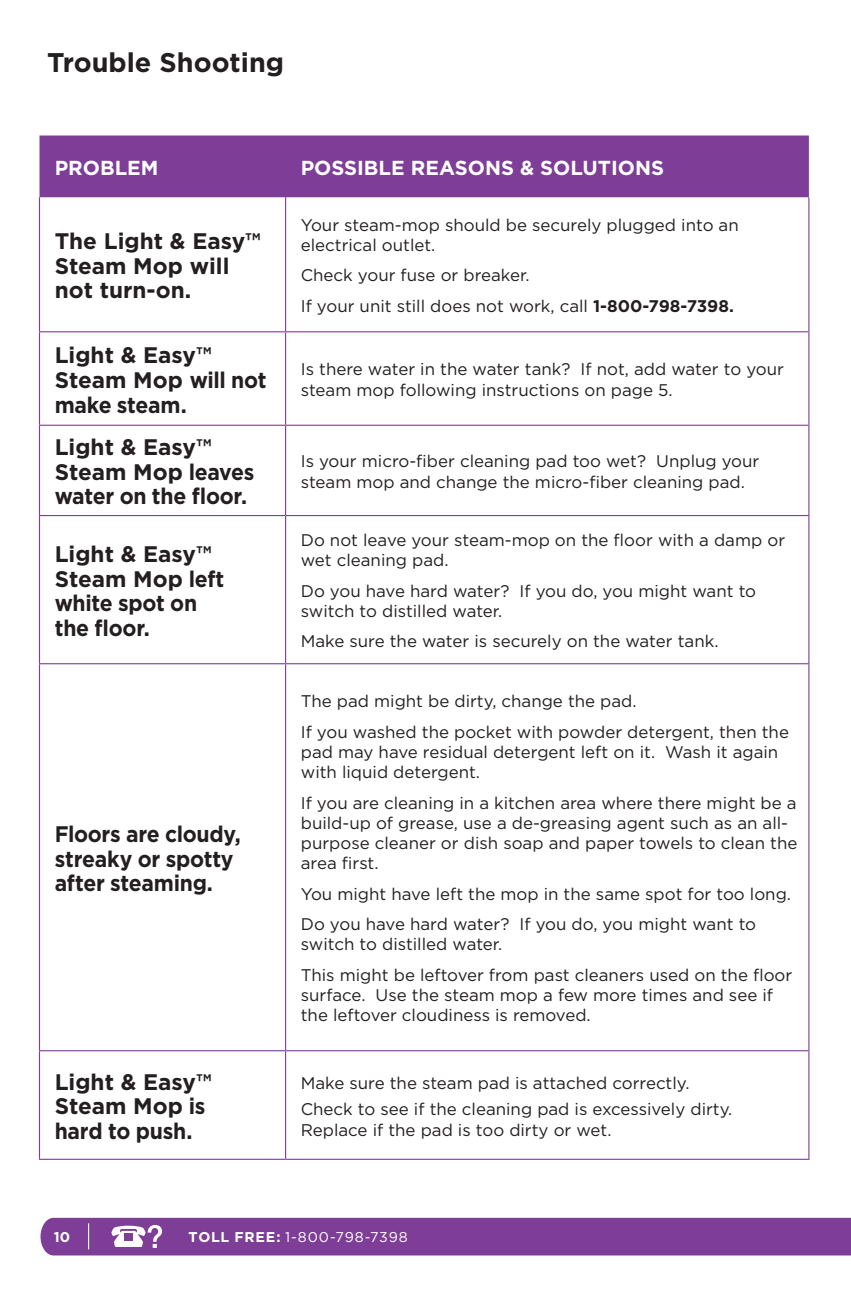
<style>
.page{position:relative;width:851px;height:1296px;background:#fff}
.page>*{position:absolute;margin:0;border:0;box-sizing:border-box;transform-origin:0 0}
.t1{font:700 27px "Gotham";color:#231f20}
.t2{font:700 22.5px/24.8px "Gotham";letter-spacing:-.01em;color:#231f20}
.t3{font:700 22.5px/24.8px "Gotham";letter-spacing:-.01em;color:#231f20;scale:.94 1}
.t4{font:700 20.25px "Gotham";color:#fff}
.t5{font:16.88px/20.2px "Gotham";color:#231f20}
.t6{font:14.17px "Gotham";letter-spacing:.065em;color:#fff}
.t7{font:700 14.17px "Gotham";color:#fff}
.s1{font-weight:700}
</style>
<div class="page">
<div style="left:40px;top:1218px;width:810px;height:38px;background:#7e3e98"></div>
<div style="left:39px;top:136px;width:769px;height:61px;background:#7e3e98"></div>
<hr style="left:39px;top:197px;width:1px;height:134px;background:#7e3e98">
<hr style="left:285px;top:197px;width:1px;height:134px;background:#7e3e98">
<hr style="left:808px;top:197px;width:1px;height:134px;background:#7e3e98">
<hr style="left:39px;top:331px;width:246px;height:1px;background:#7e3e98">
<hr style="left:39px;top:332px;width:1px;height:93px;background:#7e3e98">
<hr style="left:285px;top:331px;width:524px;height:1px;background:#7e3e98">
<hr style="left:285px;top:332px;width:1px;height:93px;background:#7e3e98">
<hr style="left:808px;top:332px;width:1px;height:93px;background:#7e3e98">
<hr style="left:39px;top:425px;width:246px;height:1px;background:#7e3e98">
<hr style="left:39px;top:426px;width:1px;height:89px;background:#7e3e98">
<hr style="left:285px;top:425px;width:524px;height:1px;background:#7e3e98">
<hr style="left:285px;top:426px;width:1px;height:89px;background:#7e3e98">
<hr style="left:808px;top:426px;width:1px;height:89px;background:#7e3e98">
<hr style="left:39px;top:515px;width:246px;height:1px;background:#7e3e98">
<hr style="left:39px;top:516px;width:1px;height:147px;background:#7e3e98">
<hr style="left:285px;top:515px;width:524px;height:1px;background:#7e3e98">
<hr style="left:285px;top:516px;width:1px;height:147px;background:#7e3e98">
<hr style="left:808px;top:516px;width:1px;height:147px;background:#7e3e98">
<hr style="left:39px;top:663px;width:246px;height:1px;background:#7e3e98">
<hr style="left:39px;top:664px;width:1px;height:386px;background:#7e3e98">
<hr style="left:285px;top:663px;width:524px;height:1px;background:#7e3e98">
<hr style="left:285px;top:664px;width:1px;height:386px;background:#7e3e98">
<hr style="left:808px;top:664px;width:1px;height:386px;background:#7e3e98">
<hr style="left:39px;top:1050px;width:246px;height:1px;background:#7e3e98">
<hr style="left:39px;top:1051px;width:1px;height:108px;background:#7e3e98">
<hr style="left:285px;top:1050px;width:524px;height:1px;background:#7e3e98">
<hr style="left:285px;top:1051px;width:1px;height:108px;background:#7e3e98">
<hr style="left:808px;top:1051px;width:1px;height:108px;background:#7e3e98">
<hr style="left:39px;top:1159px;width:246px;height:1px;background:#7e3e98">
<hr style="left:285px;top:1159px;width:524px;height:1px;background:#7e3e98">
<h1 class="t1" style="left:47px;top:46px;width:238px">Trouble Shooting</h1>
<p class="t4" style="left:55px;top:156px;width:105px">PROBLEM</p>
<p class="t4" style="left:301px;top:156px;width:365px">POSSIBLE REASONS &amp; SOLUTIONS</p>
<h2 class="t2" style="left:55px;top:228px;width:207px">The Light &amp; Easy™<br>Steam Mop will not turn-on.</h2>
<h2 class="t2" style="left:55px;top:342px;width:213px">Light &amp; Easy™<br>Steam Mop will not make steam.</h2>
<h2 class="t2" style="left:55px;top:434px;width:201px">Light &amp; Easy™<br>Steam Mop leaves water on the floor.</h2>
<p class="t5" style="left:301px;top:214px;width:439px">Your steam-mop should be securely plugged into an electrical outlet.</p>
<p class="t5" style="left:301px;top:260px;width:434px;line-height:30.4px">Check your fuse or breaker.<br>If your unit still does not work, call <span class="s1">1-800-798-7398.</span></p>
<p class="t5" style="left:301px;top:359px;width:484px">Is there water in the water tank? If not, add water to your steam mop following instructions on page 5.</p>
<p class="t5" style="left:301px;top:451px;width:460px">Is your micro-fiber cleaning pad too wet? Unplug your steam mop and change the micro-fiber cleaning pad.</p>
<h2 class="t2" style="left:55px;top:541px;width:171px">Light &amp; Easy™<br>Steam Mop left white spot on the floor.</h2>
<p class="t5" style="left:301px;top:530px;width:486px">Do not leave your steam-mop on the floor with a damp or wet cleaning pad.</p>
<p class="t5" style="left:301px;top:580px;width:457px">Do you have hard water? If you do, you might want to switch to distilled water.</p>
<p class="t5" style="left:301px;top:631px;width:419px">Make sure the water is securely on the water tank.</p>
<h2 class="t3" style="left:55px;top:821px;width:199px">Floors are cloudy, streaky or spotty after steaming.</h2>
<p class="t5" style="left:301px;top:686px;width:489px;line-height:30.4px">The pad might be dirty, change the pad.<br>If you washed the pocket with powder detergent, then the</p>
<p class="t5" style="left:301px;top:742px;width:479px">pad may have residual detergent left on it. Wash it again with liquid detergent.</p>
<p class="t5" style="left:301px;top:792px;width:498px">If you are cleaning in a kitchen area where there might be a build-up of grease, use a de-greasing agent such as an all&shy;purpose cleaner or dish soap and paper towels to clean the area first.</p>
<p class="t5" style="left:301px;top:878px;width:491px;line-height:30.4px">You might have left the mop in the same spot for too long.<br>Do you have hard water? If you do, you might want to</p>
<p class="t5" style="left:301px;top:929px;width:493px;line-height:30.4px">switch to distilled water.<br>This might be leftover from past cleaners used on the floor</p>
<p class="t5" style="left:301px;top:985px;width:473px">surface. Use the steam mop a few more times and see if the leftover cloudiness is removed.</p>
<h2 class="t2" style="left:55px;top:1069px;width:158px">Light &amp; Easy™<br>Steam Mop is hard to push.</h2>
<p class="t5" style="left:301px;top:1069px;width:433px;line-height:26.8px">Make sure the steam pad is attached correctly.<br>Check to see if the cleaning pad is excessively dirty.</p>
<p class="t5" style="left:301px;top:1119px;width:312px">Replace if the pad is too dirty or wet.</p>
<p class="t7" style="left:54px;top:1229px;width:18px">10</p>
<p class="t6" style="left:189px;top:1229px;width:220px"><span class="s1">TOLL FREE:</span> 1-800-798-7398</p>
</div>
